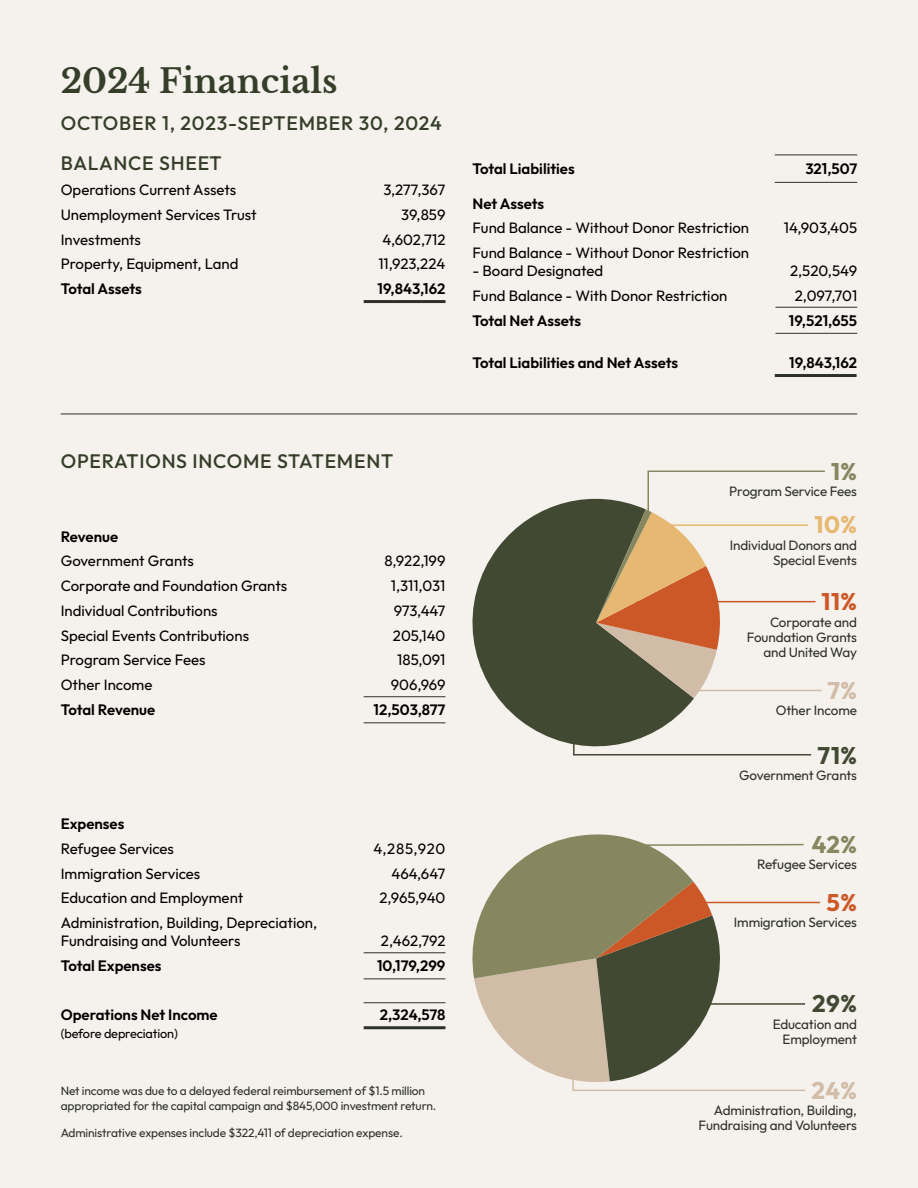
<style>
.page{position:relative;width:918px;height:1188px;background:#f5f1ed}
.page>*{position:absolute;margin:0;border:0;box-sizing:border-box;transform-origin:0 0}
.t1{font:700 33px "Libre Baskerville";color:#343e28}
.t2{font:700 24px "Outfit";color:#414932}
.t3{font:700 24px "Outfit";color:#cd5827}
.t4{font:700 24px "Outfit";color:#d1bca7}
.t5{font:700 24px "Outfit";color:#86875f}
.t6{font:700 24px "Outfit";color:#e7b871}
.t7{font:500 19.5px "Outfit";letter-spacing:.04em;color:#343e28}
.t8{font:15px/18px "Outfit";color:#000}
.t9{font:600 15px "Outfit";color:#000}
.t10{font:13.5px/15px "Outfit";letter-spacing:-.01em;color:#2d312a;text-align:right}
.t11{font:12.75px "Outfit";letter-spacing:-.01em;color:#000}
.t12{font:12px/15.8px "Outfit";letter-spacing:-.01em;color:#2d312a}
</style>
<div class="page">
<hr style="left:775px;top:374px;width:82px;height:3px;background:#2d312a">
<hr style="left:364px;top:300px;width:81px;height:3px;background:#2d312a">
<hr style="left:775px;top:155px;width:82px;height:1px;background:#2d312a">
<hr style="left:775px;top:307px;width:82px;height:1px;background:#2d312a">
<hr style="left:775px;top:333px;width:82px;height:1px;background:#2d312a">
<hr style="left:775px;top:182px;width:82px;height:1px;background:#2d312a">
<hr style="left:61px;top:414px;width:796px;height:1px;background:#2d312a">
<hr style="left:364px;top:696px;width:81px;height:1px;background:#2d312a">
<hr style="left:364px;top:722px;width:81px;height:1px;background:#2d312a">
<hr style="left:364px;top:1026px;width:81px;height:3px;background:#2d312a">
<hr style="left:364px;top:952px;width:81px;height:1px;background:#2d312a">
<hr style="left:364px;top:978px;width:81px;height:1px;background:#2d312a">
<hr style="left:364px;top:1002px;width:81px;height:1px;background:#2d312a">
<svg style="left:694px;top:754px;width:118px;height:2px"></svg>
<hr style="left:644px;top:902px;width:176px;height:1px;background:#cd5827">
<svg style="left:472px;top:498px;width:222px;height:258px;fill:#414932"></svg>
<svg style="left:596px;top:470px;width:229px;height:228px"></svg>
<svg style="left:472px;top:834px;width:335px;height:257px"></svg>
<h1 class="t1" style="left:61px;top:61px;width:278px">2024 Financials</h1>
<h3 class="t7" style="left:61px;top:110px;width:383px">OCTOBER 1, 2023-SEPTEMBER 30, 2024</h3>
<h3 class="t7" style="left:61px;top:151px;width:162px">BALANCE SHEET</h3>
<p class="t8" style="left:61px;top:181px;width:177px">Operations Current Assets</p>
<p class="t8" style="left:383px;top:181px;width:64px">3,277,367</p>
<p class="t8" style="left:61px;top:206px;width:197px">Unemployment Services Trust</p>
<p class="t8" style="left:401px;top:206px;width:46px">39,859</p>
<p class="t8" style="left:61px;top:231px;width:82px">Investments</p>
<p class="t8" style="left:383px;top:231px;width:64px">4,602,712</p>
<p class="t8" style="left:61px;top:255px;width:179px">Property, Equipment, Land</p>
<p class="t8" style="left:378px;top:255px;width:69px">11,923,224</p>
<p class="t9" style="left:61px;top:279px;width:83px">Total Assets</p>
<p class="t9" style="left:378px;top:279px;width:69px">19,843,162</p>
<p class="t9" style="left:472px;top:159px;width:104px">Total Liabilities</p>
<p class="t9" style="left:805px;top:159px;width:53px">321,507</p>
<p class="t9" style="left:472px;top:194px;width:73px">Net Assets</p>
<p class="t8" style="left:472px;top:220px;width:278px">Fund Balance - Without Donor Restriction</p>
<p class="t8" style="left:784px;top:220px;width:75px">14,903,405</p>
<p class="t8" style="left:472px;top:244px;width:278px">Fund Balance - Without Donor Restriction</p>
<p class="t8" style="left:472px;top:262px;width:132px">- Board Designated</p>
<p class="t8" style="left:790px;top:262px;width:69px">2,520,549</p>
<p class="t8" style="left:472px;top:287px;width:256px">Fund Balance - With Donor Restriction</p>
<p class="t8" style="left:795px;top:287px;width:64px">2,097,701</p>
<p class="t9" style="left:472px;top:311px;width:110px">Total Net Assets</p>
<p class="t9" style="left:789px;top:311px;width:70px">19,521,655</p>
<p class="t9" style="left:472px;top:353px;width:207px">Total Liabilities and Net Assets</p>
<p class="t9" style="left:789px;top:353px;width:69px">19,843,162</p>
<h3 class="t7" style="left:61px;top:449px;width:334px">OPERATIONS INCOME STATEMENT</h3>
<p class="t9" style="left:61px;top:527px;width:59px">Revenue</p>
<p class="t8" style="left:61px;top:553px;width:135px">Government Grants</p>
<p class="t8" style="left:384px;top:553px;width:63px">8,922,199</p>
<p class="t8" style="left:61px;top:577px;width:228px">Corporate and Foundation Grants</p>
<p class="t8" style="left:391px;top:577px;width:56px">1,311,031</p>
<p class="t8" style="left:61px;top:602px;width:158px">Individual Contributions</p>
<p class="t8" style="left:394px;top:602px;width:53px">973,447</p>
<p class="t8" style="left:61px;top:627px;width:190px">Special Events Contributions</p>
<p class="t8" style="left:393px;top:627px;width:54px">205,140</p>
<p class="t8" style="left:61px;top:652px;width:146px">Program Service Fees</p>
<p class="t8" style="left:397px;top:652px;width:50px">185,091</p>
<p class="t8" style="left:61px;top:676px;width:93px">Other Income</p>
<p class="t8" style="left:391px;top:676px;width:56px">906,969</p>
<p class="t9" style="left:61px;top:700px;width:96px">Total Revenue</p>
<p class="t9" style="left:374px;top:700px;width:73px">12,503,877</p>
<p class="t9" style="left:61px;top:814px;width:65px">Expenses</p>
<p class="t8" style="left:61px;top:840px;width:115px">Refugee Services</p>
<p class="t8" style="left:373px;top:840px;width:74px">4,285,920</p>
<p class="t8" style="left:61px;top:865px;width:141px">Immigration Services</p>
<p class="t8" style="left:391px;top:865px;width:56px">464,647</p>
<p class="t8" style="left:61px;top:890px;width:184px">Education and Employment</p>
<p class="t8" style="left:380px;top:890px;width:67px">2,965,940</p>
<p class="t8" style="left:61px;top:914px;width:258px">Administration, Building, Depreciation,<br>Fundraising and Volunteers</p>
<p class="t8" style="left:381px;top:932px;width:66px">2,462,792</p>
<p class="t9" style="left:61px;top:956px;width:102px">Total Expenses</p>
<p class="t9" style="left:377px;top:956px;width:70px">10,179,299</p>
<p class="t9" style="left:61px;top:1005px;width:159px">Operations Net Income</p>
<p class="t9" style="left:380px;top:1005px;width:67px">2,324,578</p>
<p class="t11" style="left:61px;top:1026px;width:119px">(before depreciation)</p>
<p class="t12" style="left:61px;top:1083px;width:377px">Net income was due to a delayed federal reimbursement of $1.5 million appropriated for the capital campaign and $845,000 investment return.</p>
<p class="t12" style="left:61px;top:1125px;width:344px">Administrative expenses include $322,411 of depreciation expense.</p>
<h2 class="t5" style="left:831px;top:455px;width:27px">1%</h2>
<p class="t10" style="left:729px;top:484px;width:129px">Program Service Fees</p>
<h2 class="t6" style="left:815px;top:509px;width:44px">10%</h2>
<p class="t10" style="left:730px;top:538px;width:129px">Individual Donors and<br>Special Events</p>
<h2 class="t3" style="left:821px;top:586px;width:37px">11%</h2>
<p class="t10" style="left:747px;top:615px;width:112px">Corporate and<br>Foundation Grants and United Way</p>
<h2 class="t4" style="left:827px;top:674px;width:31px">7%</h2>
<p class="t10" style="left:776px;top:703px;width:83px">Other Income</p>
<h2 class="t2" style="left:817px;top:739px;width:41px">71%</h2>
<p class="t10" style="left:739px;top:769px;width:119px">Government Grants</p>
<h2 class="t5" style="left:812px;top:828px;width:47px">42%</h2>
<p class="t10" style="left:757px;top:857px;width:101px">Refugee Services</p>
<h2 class="t3" style="left:827px;top:886px;width:32px">5%</h2>
<p class="t10" style="left:734px;top:916px;width:125px">Immigration Services</p>
<h2 class="t2" style="left:812px;top:988px;width:46px">29%</h2>
<p class="t10" style="left:773px;top:1017px;width:86px">Education and<br>Employment</p>
<h2 class="t4" style="left:811px;top:1074px;width:47px">24%</h2>
<p class="t10" style="left:699px;top:1103px;width:160px">Administration, Building,<br>Fundraising and Volunteers</p>
</div>
